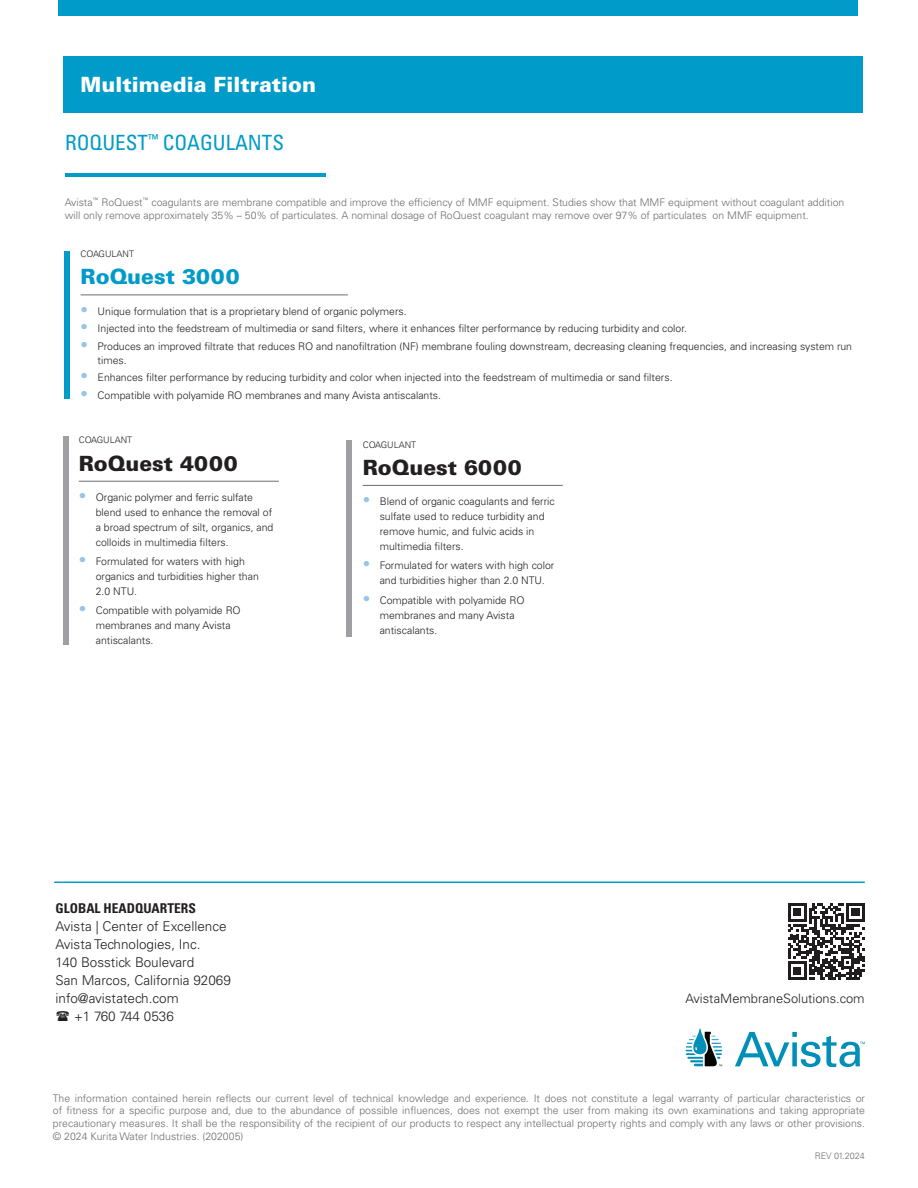
<style>
.page{position:relative;width:918px;height:1188px;background:#fff}
.page>*{position:absolute;margin:0;border:0;box-sizing:border-box;transform-origin:0 0}
.t1{font:900 21px "Univers LT Std";color:#231f20}
.t2{font:900 21px "Univers LT Std";color:#fff}
.t3{font:condensed 21px "Univers LT Std";color:#009bc8}
.t4{font:900 21px "Univers LT Std";color:#009bc8}
.t5{font:300 13.5px "Univers LT Std";color:#231f20}
.t6{font:700 condensed 13.5px "Univers LT Std";color:#231f20}
.t7{font:300 12.9px "Univers LT Std";color:#231f20}
.t8{font:300 10.5px/15px "Univers LT Std";color:#231f20}
.t9{font:300 10.5px/12.6px "Univers LT Std";color:#6c6d70;text-align:justify}
.t10{font:300 9px "Univers LT Std";color:#231f20}
.t11{font:300 9px "Univers LT Std";color:#6c6d70}
.s1{font-size:15px;color:#98c5e4}
</style>
<div class="page">
<div style="left:58px;top:0;width:800px;height:16px;background:#009bc8"></div>
<hr style="left:54px;top:882px;width:811px;height:1px;background:#009bc8">
<svg style="left:788px;top:903px;width:77px;height:77px"></svg>
<svg style="left:686px;top:1029px;width:36px;height:37px"></svg>
<svg style="left:735px;top:1032px;width:130px;height:35px"></svg>
<div style="left:63px;top:437px;width:5px;height:208px;background:#9d9fa2"></div>
<div style="left:347px;top:440px;width:5px;height:196px;background:#9d9fa2"></div>
<hr style="left:79px;top:481px;width:200px;height:1px;background:#6c6d70">
<hr style="left:363px;top:485px;width:200px;height:1px;background:#6c6d70">
<div style="left:63px;top:57px;width:799px;height:56px;background:#009bc8"></div>
<hr style="left:65px;top:173px;width:261px;height:4px;background:#009bc8">
<div style="left:65px;top:251px;width:5px;height:148px;background:#009bc8"></div>
<hr style="left:81px;top:295px;width:267px;height:1px;background:#6c6d70">
<h1 class="t2" style="left:81px;top:71px;width:237px">Multimedia Filtration</h1>
<h1 class="t3" style="left:65px;top:130px;width:220px">ROQUEST<sup>™</sup> COAGULANTS</h1>
<p class="t9" style="left:65px;top:195px;width:781px;line-height:13.5px">Avista<sup>™</sup> RoQuest<sup>™</sup> coagulants are membrane compatible and improve the efficiency of MMF equipment. Studies show that MMF equipment without coagulant addition will only remove approximately 35% – 50% of particulates. A nominal dosage of RoQuest coagulant may remove over 97% of particulates on MMF equipment.</p>
<p class="t10" style="left:81px;top:249px;width:55px">COAGULANT</p>
<h1 class="t4" style="left:81px;top:264px;width:161px">RoQuest 3000</h1>
<p class="t8" style="left:81px;top:303px;width:328px"><span class="s1">•</span> Unique formulation that is a proprietary blend of organic polymers.</p>
<p class="t8" style="left:81px;top:321px;width:608px"><span class="s1">•</span> Injected into the feedstream of multimedia or sand filters, where it enhances filter performance by reducing turbidity and color.</p>
<p class="t8" style="left:98px;top:340px;width:756px;line-height:13.5px;text-indent:-17px"><span class="s1">•</span> Produces an improved filtrate that reduces RO and nanofiltration (NF) membrane fouling downstream, decreasing cleaning frequencies, and increasing system run times.</p>
<p class="t8" style="left:81px;top:370px;width:594px"><span class="s1">•</span> Enhances filter performance by reducing turbidity and color when injected into the feedstream of multimedia or sand filters.</p>
<p class="t8" style="left:81px;top:388px;width:362px"><span class="s1">•</span> Compatible with polyamide RO membranes and many Avista antiscalants.</p>
<p class="t10" style="left:79px;top:435px;width:55px">COAGULANT</p>
<p class="t10" style="left:363px;top:439px;width:55px">COAGULANT</p>
<h1 class="t1" style="left:79px;top:450px;width:161px">RoQuest 4000</h1>
<h1 class="t1" style="left:363px;top:454px;width:161px">RoQuest 6000</h1>
<p class="t8" style="left:96px;top:490px;width:179px;text-indent:-17px"><span class="s1">•</span> Organic polymer and ferric sulfate blend used to enhance the removal of a broad spectrum of silt, organics, and colloids in multimedia filters.</p>
<p class="t8" style="left:96px;top:554px;width:165px;text-indent:-17px"><span class="s1">•</span> Formulated for waters with high organics and turbidities higher than<br>2.0 NTU.</p>
<p class="t8" style="left:96px;top:603px;width:146px;text-indent:-17px"><span class="s1">•</span> Compatible with polyamide RO membranes and many Avista antiscalants.</p>
<p class="t8" style="left:380px;top:494px;width:177px;text-indent:-17px"><span class="s1">•</span> Blend of organic coagulants and ferric sulfate used to reduce turbidity and remove humic, and fulvic acids in multimedia filters.</p>
<p class="t8" style="left:380px;top:558px;width:176px;text-indent:-17px"><span class="s1">•</span> Formulated for waters with high color and turbidities higher than 2.0 NTU.</p>
<p class="t8" style="left:380px;top:592px;width:146px;text-indent:-17px"><span class="s1">•</span> Compatible with polyamide RO membranes and many Avista antiscalants.</p>
<p class="t6" style="left:56px;top:900px;width:142px">GLOBAL HEADQUARTERS</p>
<p class="t5" style="left:56px;top:918px;width:173px">Avista | Center of Excellence</p>
<p class="t5" style="left:56px;top:936px;width:146px">Avista Technologies, Inc.</p>
<p class="t5" style="left:56px;top:954px;width:140px">140 Bosstick Boulevard</p>
<p class="t5" style="left:56px;top:972px;width:177px">San Marcos, California 92069</p>
<p class="t5" style="left:56px;top:990px;width:125px">info@avistatech.com</p>
<p class="t5" style="left:74px;top:1008px;width:101px">+1 760 744 0536</p>
<p class="t7" style="left:686px;top:991px;width:181px">AvistaMembraneSolutions.com</p>
<p class="t9" style="left:53px;top:1092px;width:814px">The information contained herein reflects our current level of technical knowledge and experience. It does not constitute a legal warranty of particular characteristics or of fitness for a specific purpose and, due to the abundance of possible influences, does not exempt the user from making its own examinations and taking appropriate precautionary measures. It shall be the responsibility of the recipient of our products to respect any intellectual property rights and comply with any laws or other provisions. © 2024 Kurita Water Industries. (202005)</p>
<p class="t11" style="left:815px;top:1151px;width:52px">REV 01.2024</p>
</div>
